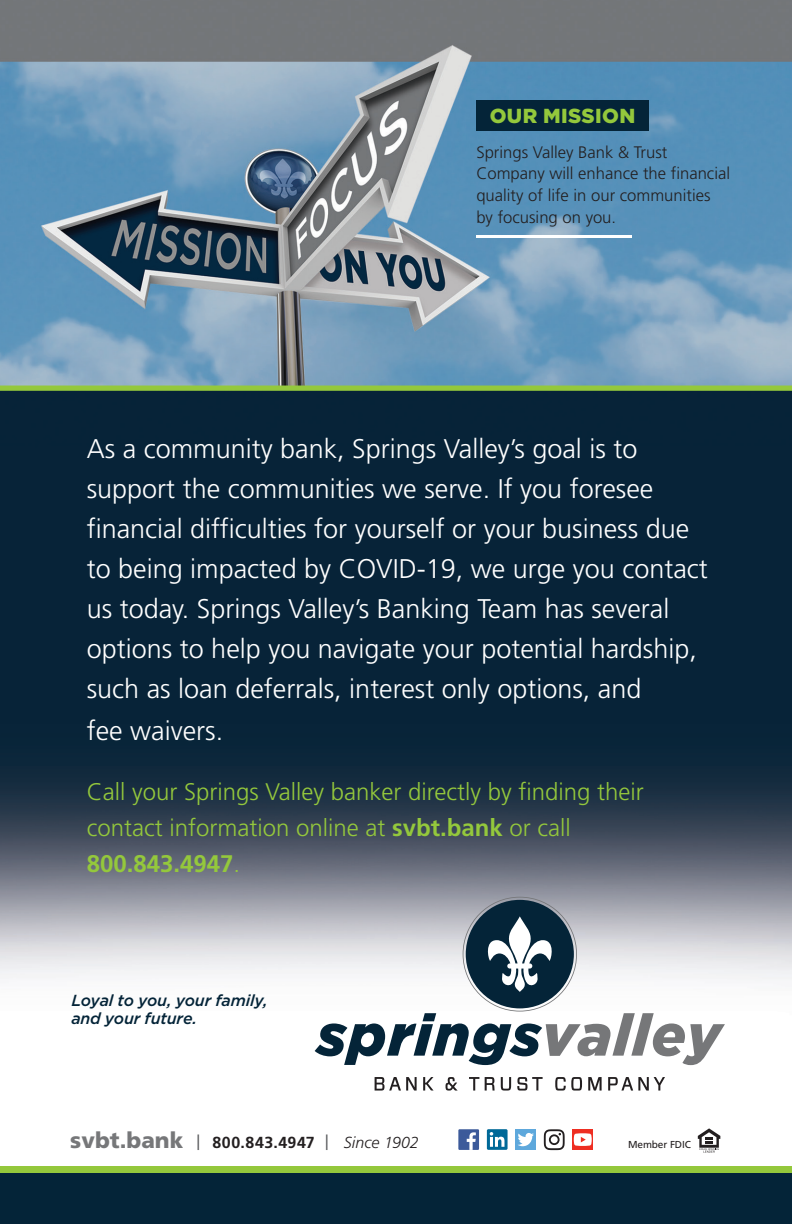
<style>
.page{position:relative;width:792px;height:1224px;background:#fff}
.page>*{position:absolute;margin:0;border:0;box-sizing:border-box;transform-origin:0 0}
.t1{font:300 27px/40.2px "Frutiger";color:#fff}
.t2{font:300 24px/36px "Frutiger";color:#94c83c}
.t3{font:900 20.2px "Gotham";letter-spacing:.015em;color:#94c83c}
.t4{font:300 16.6px/21.6px "Frutiger";color:#231f20}
.t5{font:italic 500 16px/18px "Gotham";letter-spacing:-.01em;color:#042438}
.t6{font:700 16px "Frutiger";letter-spacing:.03em;color:#231f20}
.t7{font:10.2px "Frutiger";letter-spacing:-.01em;color:#231f20}
.s1{font-weight:700}
.s2{font-weight:900;font-size:22.2px;color:#767779}
.s3{font-weight:300;font-style:italic}
</style>
<div class="page">
<img style="left:0;top:0;width:792px;height:1151px">
<div style="left:0;top:1166px;width:792px;height:58px;background:#94c83c"></div>
<div style="left:0;top:1174px;width:792px;height:50px;background:#042438"></div>
<svg style="left:698px;top:1128px;width:22px;height:25px"></svg>
<svg style="left:375px;top:1077px;width:42px;height:14px"></svg>
<svg style="left:423px;top:1077px;width:11px;height:14px"></svg>
<svg style="left:446px;top:1077px;width:12px;height:14px"></svg>
<svg style="left:469px;top:1077px;width:10px;height:14px"></svg>
<svg style="left:485px;top:1077px;width:10px;height:14px"></svg>
<svg style="left:501px;top:1077px;width:10px;height:14px"></svg>
<svg style="left:517px;top:1077px;width:26px;height:14px"></svg>
<svg style="left:555px;top:1077px;width:27px;height:14px"></svg>
<svg style="left:588px;top:1077px;width:14px;height:14px"></svg>
<svg style="left:608px;top:1077px;width:57px;height:14px"></svg>
<svg style="left:315px;top:897px;width:410px;height:168px"></svg>
<div style="left:487px;top:1129px;width:21px;height:21px;background:#006998;border-radius:2px"></div>
<svg style="left:490px;top:1132px;width:14px;height:15px"></svg>
<div style="left:458px;top:1129px;width:21px;height:21px;background:#3c5a9a"></div>
<svg style="left:467px;top:1132px;width:9px;height:18px"></svg>
<div style="left:515px;top:1129px;width:21px;height:21px;background:#5ea8dc"></div>
<svg style="left:518px;top:1133px;width:16px;height:13px"></svg>
<svg style="left:544px;top:1129px;width:21px;height:21px"></svg>
<div style="left:572px;top:1129px;width:21px;height:21px;background:#ee2e22"></div>
<svg style="left:574px;top:1133px;width:18px;height:13px"></svg>
<svg style="left:197px;top:1134px;width:2px;height:16px"></svg>
<svg style="left:326px;top:1134px;width:2px;height:16px"></svg>
<hr style="left:476px;top:235px;width:156px;height:3px;background:#fff">
<div style="left:476px;top:101px;width:173px;height:30px;background:#042438"></div>
<p class="t3" style="left:490px;top:102px;width:147px">OUR MISSION</p>
<p class="t4" style="left:476px;top:141px;width:255px">Springs Valley Bank &amp; Trust<br>Company will enhance the financial quality of life in our communities by focusing on you.</p>
<p class="t1" style="left:87px;top:429px;width:623px">As a community bank, Springs Valley’s goal is to support the communities we serve. If you foresee financial difficulties for yourself or your business due to being impacted by COVID-19, we urge you contact us today. Springs Valley’s Banking Team has several options to help you navigate your potential hardship, such as loan deferrals, interest only options, and<br>fee waivers.</p>
<p class="t2" style="left:87px;top:774px;width:558px">Call your Springs Valley banker directly by finding their contact information online at <span class="s1">svbt.bank</span> or call<br><span class="s1">800.843.4947</span>.</p>
<p class="t5" style="left:71px;top:991px;width:198px">Loyal to you, your family, and your future.</p>
<p class="t6" style="left:70px;top:1133px;width:350px"><span class="s2">svbt.bank</span> 800.843.4947 <span class="s3">Since 1902</span></p>
<p class="t7" style="left:628px;top:1138px;width:64px">Member FDIC</p>
</div>
